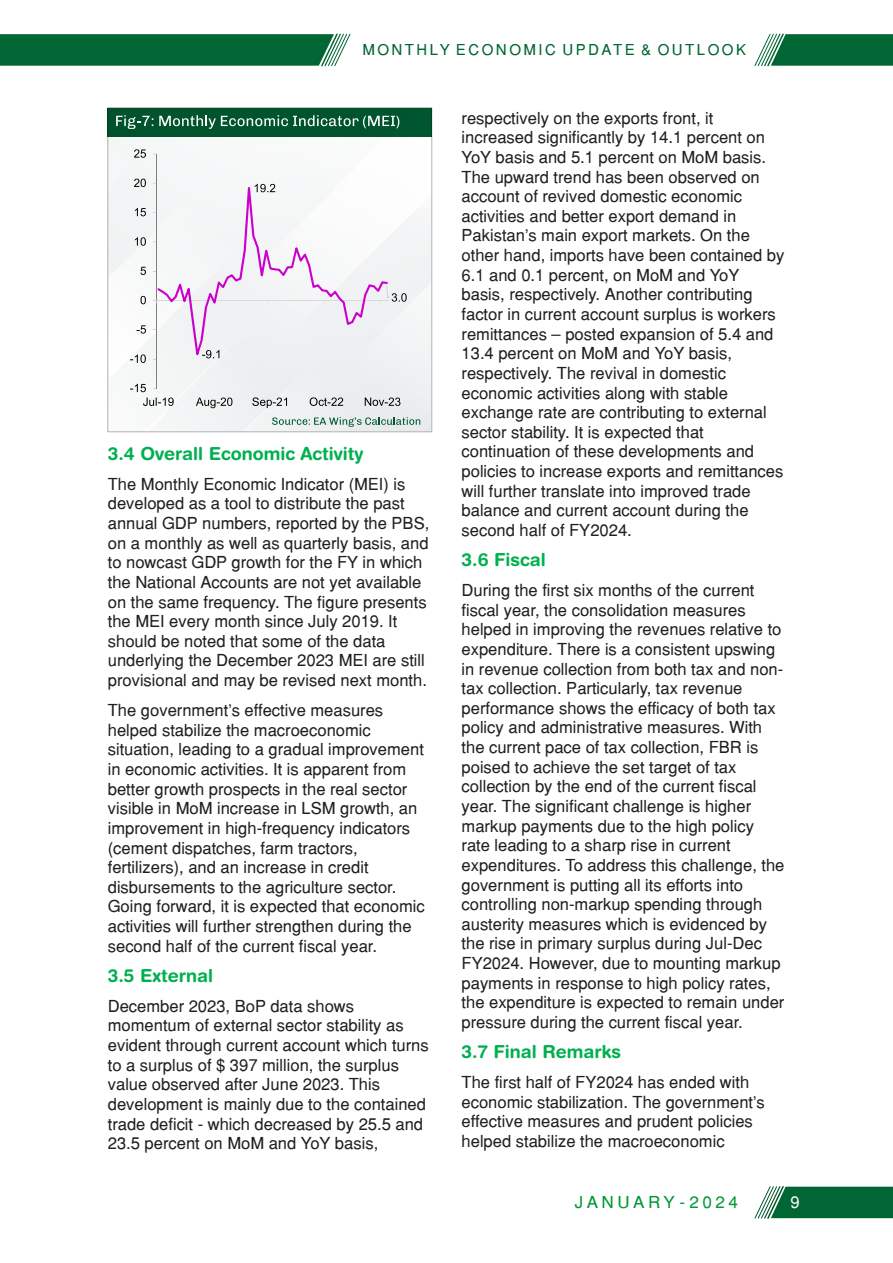
<style>
.page{position:relative;width:893px;height:1263px;background:#fff}
.page>*{position:absolute;margin:0;border:0;box-sizing:border-box;transform-origin:0 0}
.t1{font:700 18px "Helvetica Rounded";color:#00b050}
.t2{font:16.5px/19.6px "Helvetica";color:#231f20}
.t3{font:16.5px "Helvetica";letter-spacing:.205em;color:#093}
.t4{font:16.5px "Helvetica";color:#fff}
.t5{font:15px "Helvetica";letter-spacing:.165em;color:#063}
</style>
<div class="page">
<svg style="left:0;top:33px;width:350px;height:34px;background:#1e774a"></svg>
<svg style="left:755px;top:33px;width:138px;height:34px;background:#2f8258"></svg>
<svg style="left:755px;top:1186px;width:138px;height:33px;background:#297d53"></svg>
<img style="left:109px;top:136px;width:321px;height:294px">
<div style="left:107px;top:107px;width:325px;height:325px;border:1px solid #b3b3b3"></div>
<svg style="left:272px;top:417px;width:148px;height:10px"></svg>
<div style="left:108px;top:108px;width:324px;height:28px;background:#00562e"></div>
<svg style="left:159px;top:115px;width:240px;height:14px"></svg>
<svg style="left:116px;top:115px;width:37px;height:14px"></svg>
<hr style="left:156px;top:154px;width:1px;height:234px;background:#7f7f7f">
<svg style="left:153px;top:183px;width:254px;height:177px"></svg>
<svg style="left:130px;top:354px;width:16px;height:9px"></svg>
<svg style="left:137px;top:325px;width:9px;height:9px"></svg>
<svg style="left:140px;top:296px;width:6px;height:8px"></svg>
<svg style="left:140px;top:267px;width:6px;height:8px"></svg>
<svg style="left:135px;top:237px;width:11px;height:9px"></svg>
<svg style="left:135px;top:208px;width:11px;height:8px"></svg>
<svg style="left:134px;top:179px;width:12px;height:8px"></svg>
<svg style="left:134px;top:149px;width:12px;height:9px"></svg>
<svg style="left:130px;top:384px;width:270px;height:24px"></svg>
<p class="t5" style="left:362px;top:44px;width:385px">MONTHLY ECONOMIC UPDATE &amp; OUTLOOK</p>
<p class="t1" style="left:108px;top:446px;width:257px">3.4 Overall Economic Activity</p>
<p class="t2" style="left:108px;top:476px;width:323px">The Monthly Economic Indicator (MEI) is developed as a tool to distribute the past annual GDP numbers, reported by the PBS, on a monthly as well as quarterly basis, and to nowcast GDP growth for the FY in which the National Accounts are not yet available on the same frequency. The figure presents the MEI every month since July 2019. It should be noted that some of the data underlying the December 2023 MEI are still provisional and may be revised next month.</p>
<p class="t2" style="left:108px;top:702px;width:319px">The government's effective measures helped stabilize the macroeconomic situation, leading to a gradual improvement in economic activities. It is apparent from better growth prospects in the real sector visible in MoM increase in LSM growth, an improvement in high-frequency indicators (cement dispatches, farm tractors, fertilizers), and an increase in credit disbursements to the agriculture sector.<br>Going forward, it is expected that economic activities will further strengthen during the second half of the current fiscal year.</p>
<p class="t1" style="left:108px;top:968px;width:107px">3.5 External</p>
<p class="t2" style="left:108px;top:997px;width:322px">December 2023, BoP data shows momentum of external sector stability as evident through current account which turns to a surplus of $ 397 million, the surplus value observed after June 2023. This development is mainly due to the contained trade deficit - which decreased by 25.5 and 23.5 percent on MoM and YoY basis,</p>
<p class="t2" style="left:462px;top:109px;width:324px">respectively on the exports front, it increased significantly by 14.1 percent on YoY basis and 5.1 percent on MoM basis.<br>The upward trend has been observed on account of revived domestic economic activities and better export demand in Pakistan's main export markets. On the other hand, imports have been contained by 6.1 and 0.1 percent, on MoM and YoY basis, respectively. Another contributing factor in current account surplus is workers remittances – posted expansion of 5.4 and 13.4 percent on MoM and YoY basis, respectively. The revival in domestic economic activities along with stable exchange rate are contributing to external sector stability. It is expected that continuation of these developments and policies to increase exports and remittances will further translate into improved trade balance and current account during the second half of FY2024.</p>
<p class="t1" style="left:462px;top:553px;width:86px">3.6 Fiscal</p>
<p class="t2" style="left:462px;top:582px;width:324px">During the first six months of the current fiscal year, the consolidation measures helped in improving the revenues relative to expenditure. There is a consistent upswing in revenue collection from both tax and non&shy;tax collection. Particularly, tax revenue performance shows the efficacy of both tax policy and administrative measures. With the current pace of tax collection, FBR is poised to achieve the set target of tax collection by the end of the current fiscal year. The significant challenge is higher markup payments due to the high policy rate leading to a sharp rise in current expenditures. To address this challenge, the government is putting all its efforts into controlling non-markup spending through austerity measures which is evidenced by the rise in primary surplus during Jul-Dec FY2024. However, due to mounting markup payments in response to high policy rates, the expenditure is expected to remain under pressure during the current fiscal year.</p>
<p class="t1" style="left:462px;top:1045px;width:161px">3.7 Final Remarks</p>
<p class="t2" style="left:462px;top:1074px;width:305px">The first half of FY2024 has ended with economic stabilization. The government's effective measures and prudent policies helped stabilize the macroeconomic</p>
<p class="t3" style="left:575px;top:1196px;width:165px">JANUARY - 2024</p>
<p class="t4" style="left:790px;top:1196px;width:11px">9</p>
</div>
